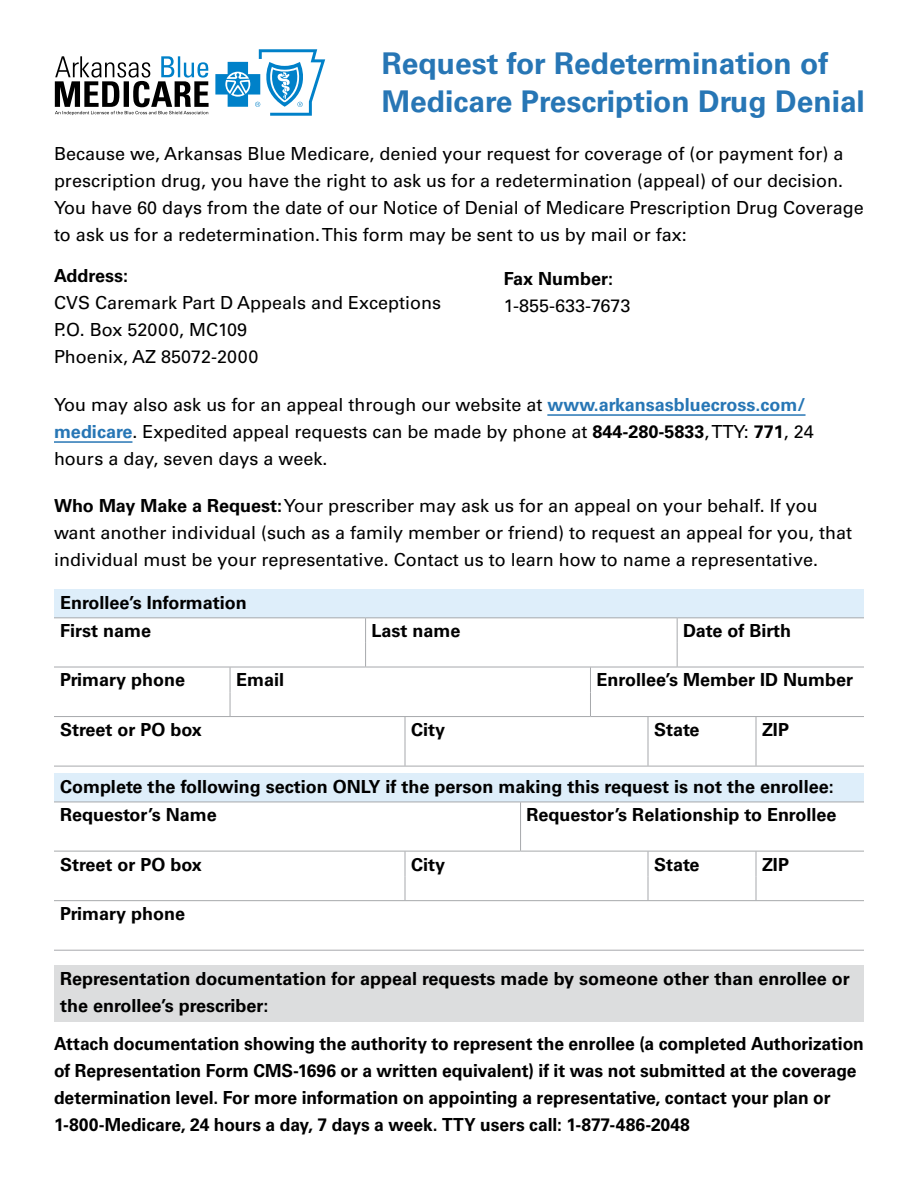
<style>
.page{position:relative;width:918px;height:1188px;background:#fff}
.page>*{position:absolute;margin:0;border:0;box-sizing:border-box;transform-origin:0 0}
.Title_of_document{font:700 30px/37.8px "Univers LT Std";color:#2776b5}
.t1{font:18px/27px "Univers LT Std";color:#000}
.form_field_row_-_after_section{font:700 18px/27px "Univers LT Std";letter-spacing:-.005em;color:#000}
.Lables{font:700 18px "Univers LT Std";color:#000}
.Section_divider_-_description{font:700 18px/27px "Univers LT Std";color:#000}
.Section_divider_-_after_content{font:700 18px "Univers LT Std";color:#000}
.s1{font-weight:700}
.s2{font-weight:700;color:#2776b5}
</style>
<div class="page">
<svg style="left:215px;top:49px;width:110px;height:67px"></svg>
<svg style="left:55px;top:56px;width:154px;height:59px"></svg>
<hr style="left:547px;top:414px;width:259px;height:2px;background:#2776b5">
<hr style="left:54px;top:441px;width:78px;height:2px;background:#2776b5">
<div style="left:54px;top:589px;width:810px;height:29px;background:#deeefa"></div>
<div style="left:54px;top:773px;width:810px;height:29px;background:#deeefa"></div>
<div style="left:54px;top:966px;width:810px;height:56px;background:#dcddde"></div>
<svg style="left:677px;top:618px;width:1px;height:49px"></svg>
<hr style="left:54px;top:617px;width:312px;height:1px;background:#a7a9ac">
<hr style="left:366px;top:617px;width:311px;height:1px;background:#a7a9ac">
<hr style="left:677px;top:617px;width:187px;height:1px;background:#a7a9ac">
<svg style="left:365px;top:618px;width:1px;height:49px"></svg>
<hr style="left:54px;top:667px;width:312px;height:1px;background:#a7a9ac">
<hr style="left:366px;top:667px;width:311px;height:1px;background:#a7a9ac">
<hr style="left:677px;top:667px;width:187px;height:1px;background:#a7a9ac">
<svg style="left:230px;top:667px;width:1px;height:49px"></svg>
<svg style="left:590px;top:667px;width:1px;height:49px"></svg>
<hr style="left:54px;top:716px;width:176px;height:1px;background:#a7a9ac">
<hr style="left:230px;top:716px;width:361px;height:1px;background:#a7a9ac">
<hr style="left:590px;top:716px;width:274px;height:1px;background:#a7a9ac">
<svg style="left:648px;top:717px;width:1px;height:49px"></svg>
<svg style="left:756px;top:717px;width:1px;height:49px"></svg>
<svg style="left:405px;top:717px;width:1px;height:49px"></svg>
<hr style="left:54px;top:766px;width:351px;height:1px;background:#a7a9ac">
<hr style="left:405px;top:766px;width:243px;height:1px;background:#a7a9ac">
<hr style="left:648px;top:766px;width:108px;height:1px;background:#a7a9ac">
<hr style="left:756px;top:766px;width:108px;height:1px;background:#a7a9ac">
<hr style="left:54px;top:802px;width:467px;height:1px;background:#a7a9ac">
<hr style="left:521px;top:802px;width:343px;height:1px;background:#a7a9ac">
<svg style="left:520px;top:802px;width:1px;height:49px"></svg>
<hr style="left:54px;top:851px;width:467px;height:1px;background:#a7a9ac">
<hr style="left:521px;top:851px;width:343px;height:1px;background:#a7a9ac">
<svg style="left:648px;top:851px;width:1px;height:49px"></svg>
<svg style="left:756px;top:851px;width:1px;height:49px"></svg>
<svg style="left:405px;top:851px;width:1px;height:49px"></svg>
<hr style="left:54px;top:900px;width:351px;height:1px;background:#a7a9ac">
<hr style="left:405px;top:900px;width:243px;height:1px;background:#a7a9ac">
<hr style="left:648px;top:900px;width:108px;height:1px;background:#a7a9ac">
<hr style="left:756px;top:900px;width:108px;height:1px;background:#a7a9ac">
<hr style="left:54px;top:950px;width:810px;height:1px;background:#a7a9ac">
<p class="Title_of_document" style="left:382px;top:44px;width:485px">Request for Redetermination of<br>Medicare Prescription Drug Denial</p>
<p class="t1" style="left:54px;top:140px;width:811px">Because we, Arkansas Blue Medicare, denied your request for coverage of (or payment for) a prescription drug, you have the right to ask us for a redetermination (appeal) of our decision.<br>You have 60 days from the date of our Notice of Denial of Medicare Prescription Drug Coverage to ask us for a redetermination. This form may be sent to us by mail or fax:</p>
<p class="t1" style="left:54px;top:262px;width:389px"><span class="s1">Address:<br></span>CVS Caremark Part D Appeals and Exceptions</p>
<p class="t1" style="left:54px;top:316px;width:195px">P.O. Box 52000, MC109</p>
<p class="t1" style="left:54px;top:343px;width:206px">Phoenix, AZ 85072-2000</p>
<p class="t1" style="left:504px;top:265px;width:128px"><span class="s1">Fax Number:<br></span>1-855-633-7673</p>
<p class="t1" style="left:54px;top:391px;width:761px">You may also ask us for an appeal through our website at <span class="s2">www.arkansasbluecross.com/ medicare</span>. Expedited appeal requests can be made by phone at <span class="s1">844-280-5833</span>, TTY: <span class="s1">771</span>, 24 hours a day, seven days a week.</p>
<p class="t1" style="left:54px;top:492px;width:800px"><span class="s1">Who May Make a Request:</span> Your prescriber may ask us for an appeal on your behalf. If you want another individual (such as a family member or friend) to request an appeal for you, that individual must be your representative. Contact us to learn how to name a representative.</p>
<p class="Section_divider_-_after_content" style="left:60px;top:592px;width:188px">Enrollee’s Information</p>
<p class="Lables" style="left:60px;top:620px;width:93px">First name</p>
<p class="Lables" style="left:372px;top:620px;width:91px">Last name</p>
<p class="Lables" style="left:683px;top:620px;width:109px">Date of Birth</p>
<p class="Lables" style="left:60px;top:669px;width:127px">Primary phone</p>
<p class="Lables" style="left:236px;top:669px;width:50px">Email</p>
<p class="Lables" style="left:596px;top:669px;width:258px">Enrollee’s Member ID Number</p>
<p class="Lables" style="left:60px;top:719px;width:143px">Street or PO box</p>
<p class="Lables" style="left:411px;top:719px;width:36px">City</p>
<p class="Lables" style="left:654px;top:719px;width:47px">State</p>
<p class="Lables" style="left:762px;top:719px;width:29px">ZIP</p>
<p class="Section_divider_-_after_content" style="left:60px;top:776px;width:775px">Complete the following section ONLY if the person making this request is not the enrollee:</p>
<p class="Lables" style="left:60px;top:804px;width:158px">Requestor’s Name</p>
<p class="Lables" style="left:527px;top:804px;width:312px">Requestor’s Relationship to Enrollee</p>
<p class="Lables" style="left:60px;top:853px;width:143px">Street or PO box</p>
<p class="Lables" style="left:411px;top:853px;width:36px">City</p>
<p class="Lables" style="left:654px;top:853px;width:47px">State</p>
<p class="Lables" style="left:762px;top:853px;width:29px">ZIP</p>
<p class="Lables" style="left:60px;top:903px;width:127px">Primary phone</p>
<p class="Section_divider_-_description" style="left:60px;top:966px;width:791px">Representation documentation for appeal requests made by someone other than enrollee or the enrollee’s prescriber:</p>
<p class="form_field_row_-_after_section" style="left:54px;top:1030px;width:811px">Attach documentation showing the authority to represent the enrollee (a completed Authorization of Representation Form CMS-1696 or a written equivalent) if it was not submitted at the coverage determination level. For more information on appointing a representative, contact your plan or 1-800-Medicare, 24 hours a day, 7 days a week. TTY users call: 1-877-486-2048</p>
</div>
